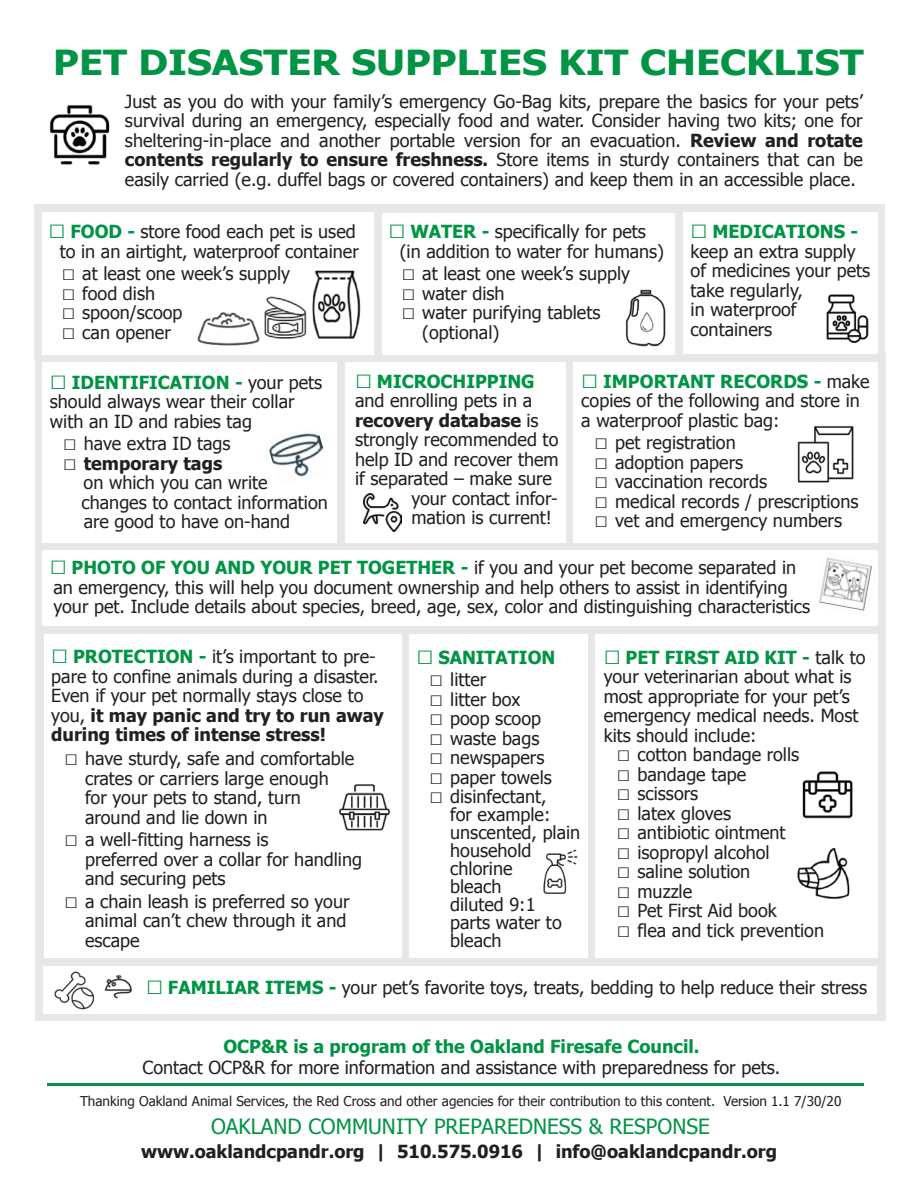
<style>
.page{position:relative;width:918px;height:1188px;background:#fff}
.page>*{position:absolute;margin:0;border:0;box-sizing:border-box;transform-origin:0 0}
.t1{font:700 34.5px "Tahoma";color:#009444;scale:1.14 1}
.t2{font:21px "Tahoma";color:#009444}
.t3{font:18px/19.5px "Tahoma";color:#231f20}
.t4{font:700 18px "Tahoma";color:#231f20}
.t5{font:700 18px "Tahoma";color:#009444}
.t6{font:13.5px "Tahoma";color:#231f20}
.s1{font-weight:700}
.s2{font-weight:700;font-size:28.5px;color:#009444}
.s3{font-weight:700;color:#009444}
.s4{font-weight:700;font-size:22.5px}
.s5{font-size:28.5px}
.s6{font-weight:400}
</style>
<div class="page">
<div style="left:35px;top:634px;width:850px;height:387px;background:#e6e7e8"></div>
<div style="left:596px;top:633px;width:282px;height:325px;background:#fff"></div>
<div style="left:410px;top:634px;width:178px;height:324px;background:#fff"></div>
<div style="left:44px;top:634px;width:358px;height:324px;background:#fff"></div>
<div style="left:43px;top:966px;width:834px;height:47px;background:#fff"></div>
<div style="left:35px;top:353px;width:850px;height:281px;background:#e6e7e8"></div>
<div style="left:573px;top:362px;width:305px;height:180px;background:#fff"></div>
<div style="left:35px;top:205px;width:850px;height:155px;background:#e6e7e8"></div>
<div style="left:383px;top:213px;width:292px;height:142px;background:#fff"></div>
<div style="left:683px;top:213px;width:195px;height:141px;background:#fff"></div>
<div style="left:42px;top:212px;width:331px;height:143px;background:#fff"></div>
<img style="left:312px;top:270px;width:49px;height:69px">
<hr style="left:47px;top:1084px;width:817px;height:2px;background:#009444">
<div style="left:42px;top:550px;width:836px;height:76px;background:#fff"></div>
<div style="left:345px;top:362px;width:220px;height:180px;background:#fff"></div>
<div style="left:42px;top:362px;width:294px;height:180px;background:#fff"></div>
<img style="left:826px;top:294px;width:43px;height:50px">
<img style="left:797px;top:425px;width:57px;height:58px">
<img style="left:49px;top:105px;width:61px;height:60px">
<img style="left:264px;top:296px;width:43px;height:43px">
<img style="left:625px;top:289px;width:41px;height:58px">
<img style="left:639px;top:312px;width:15px;height:21px">
<img style="left:819px;top:557px;width:53px;height:54px">
<img style="left:197px;top:312px;width:63px;height:34px">
<img style="left:363px;top:493px;width:39px;height:38px">
<img style="left:54px;top:971px;width:41px;height:39px">
<img style="left:104px;top:975px;width:28px;height:24px">
<img style="left:543px;top:849px;width:35px;height:45px">
<img style="left:797px;top:848px;width:53px;height:51px">
<img style="left:802px;top:771px;width:51px;height:48px">
<img style="left:338px;top:784px;width:53px;height:47px">
<img style="left:269px;top:433px;width:55px;height:44px">
<h1 class="t1" style="left:53px;top:38px;width:712px">PET DISASTER SUPPLIES KIT CHECKLIST</h1>
<p class="t3" style="left:125px;top:91px;width:739px;text-align:justify">Just as you do with your family’s emergency Go-Bag kits, prepare the basics for your pets’ survival during an emergency, especially food and water. Consider having two kits; one for sheltering-in-place and another portable version for an evacuation. <span class="s1">Review and rotate contents regularly to ensure freshness.</span> Store items in sturdy containers that can be easily carried (e.g. duffel bags or covered containers) and keep them in an accessible place.</p>
<p class="t3" style="left:49px;top:221px;width:312px;text-align:right"><span class="s2">□</span> <span class="s3">FOOD -</span> store food each pet is used to in an airtight, waterproof container</p>
<p class="t3" style="left:62px;top:263px;width:230px"><span class="s4">□</span> at least one week’s supply</p>
<p class="t3" style="left:62px;top:283px;width:95px"><span class="s4">□</span> food dish</p>
<p class="t3" style="left:62px;top:302px;width:122px"><span class="s4">□</span> spoon/scoop</p>
<p class="t3" style="left:62px;top:322px;width:111px"><span class="s4">□</span> can opener</p>
<p class="t3" style="left:400px;top:221px;width:266px;text-indent:-11px"><span class="s2">□</span> <span class="s3">WATER -</span> specifically for pets (in addition to water for humans)</p>
<p class="t3" style="left:402px;top:263px;width:230px"><span class="s4">□</span> at least one week’s supply</p>
<p class="t3" style="left:402px;top:283px;width:105px"><span class="s4">□</span> water dish</p>
<p class="t3" style="left:422px;top:302px;width:180px;text-indent:-21px"><span class="s4">□</span> water purifying tablets (optional)</p>
<p class="t3" style="left:691px;top:221px;width:181px"><span class="s2">□</span> <span class="s3">MEDICATIONS - </span>keep an extra supply of medicines your pets take regularly,<br>in waterproof containers</p>
<p class="t3" style="left:581px;top:371px;width:290px"><span class="s2">□</span> <span class="s3">IMPORTANT RECORDS -</span> make copies of the following and store in a waterproof plastic bag:</p>
<p class="t3" style="left:595px;top:432px;width:143px"><span class="s4">□</span> pet registration</p>
<p class="t3" style="left:595px;top:452px;width:150px"><span class="s4">□</span> adoption papers</p>
<p class="t3" style="left:595px;top:471px;width:174px"><span class="s4">□</span> vaccination records</p>
<p class="t3" style="left:595px;top:491px;width:265px"><span class="s4">□</span> medical records / prescriptions</p>
<p class="t3" style="left:595px;top:510px;width:249px"><span class="s4">□</span> vet and emergency numbers</p>
<p class="t5" style="left:355px;top:369px;width:181px"><span class="s5">□</span> MICROCHIPPING</p>
<p class="t3" style="left:355px;top:390px;width:179px">and enrolling pets in a</p>
<p class="t4" style="left:355px;top:408px;width:185px">recovery database <span class="s6">is</span></p>
<p class="t3" style="left:355px;top:429px;width:205px">strongly recommended to</p>
<p class="t3" style="left:355px;top:449px;width:205px">help ID and recover them</p>
<p class="t3" style="left:355px;top:468px;width:198px">if separated – make sure</p>
<p class="t3" style="left:411px;top:488px;width:148px">your contact infor-</p>
<p class="t3" style="left:411px;top:507px;width:142px">mation is current!</p>
<p class="t3" style="left:50px;top:557px;width:762px"><span class="s2">□</span> <span class="s3">PHOTO OF YOU AND YOUR PET TOGETHER -</span> if you and your pet become separated in an emergency, this will help you document ownership and help others to assist in identifying your pet. Include details about species, breed, age, sex, color and distinguishing characteristics</p>
<p class="t3" style="left:604px;top:647px;width:263px"><span class="s2">□</span> <span class="s3">PET FIRST AID KIT -</span> talk to your veterinarian about what is most appropriate for your pet’s emergency medical needs. Most kits should include:</p>
<p class="t3" style="left:617px;top:744px;width:184px"><span class="s4">□</span> cotton bandage rolls</p>
<p class="t3" style="left:617px;top:764px;width:131px"><span class="s4">□</span> bandage tape</p>
<p class="t3" style="left:617px;top:783px;width:83px"><span class="s4">□</span> scissors</p>
<p class="t3" style="left:617px;top:803px;width:116px"><span class="s4">□</span> latex gloves</p>
<p class="t3" style="left:617px;top:822px;width:170px"><span class="s4">□</span> antibiotic ointment</p>
<p class="t3" style="left:617px;top:842px;width:154px"><span class="s4">□</span> isopropyl alcohol</p>
<p class="t3" style="left:617px;top:861px;width:135px"><span class="s4">□</span> saline solution</p>
<p class="t3" style="left:617px;top:881px;width:77px"><span class="s4">□</span> muzzle</p>
<p class="t3" style="left:617px;top:900px;width:161px"><span class="s4">□</span> Pet First Aid book</p>
<p class="t3" style="left:617px;top:920px;width:209px"><span class="s4">□</span> flea and tick prevention</p>
<p class="t3" style="left:50px;top:372px;width:274px"><span class="s2">□</span> <span class="s3">IDENTIFICATION -</span> your pets should always wear their collar with an ID and rabies tag</p>
<p class="t3" style="left:63px;top:433px;width:169px"><span class="s4">□</span> have extra ID tags</p>
<p class="t3" style="left:82px;top:453px;width:248px;text-indent:-18px"><span class="s4">□</span> <span class="s1">temporary tags<br></span>on which you can write changes to contact information are good to have on-hand</p>
<p class="t3" style="left:51px;top:646px;width:334px"><span class="s2">□</span> <span class="s3">PROTECTION -</span> it’s important to pre&shy;pare to confine animals during a disaster.<br>Even if your pet normally stays close to you, <span class="s1">it may panic and try to run away during times of intense stress!</span></p>
<p class="t3" style="left:85px;top:748px;width:271px;text-indent:-21px"><span class="s4">□</span> have sturdy, safe and comfortable crates or carriers large enough for your pets to stand, turn around and lie down in</p>
<p class="t3" style="left:85px;top:829px;width:278px;text-indent:-21px"><span class="s4">□</span> a well-fitting harness is<br>preferred over a collar for handling and securing pets</p>
<p class="t3" style="left:85px;top:891px;width:266px;text-indent:-21px"><span class="s4">□</span> a chain leash is preferred so your animal can’t chew through it and escape</p>
<p class="t5" style="left:416px;top:645px;width:140px"><span class="s5">□</span> SANITATION</p>
<p class="t3" style="left:430px;top:669px;width:58px"><span class="s4">□</span> litter</p>
<p class="t3" style="left:430px;top:689px;width:92px"><span class="s4">□</span> litter box</p>
<p class="t3" style="left:430px;top:708px;width:113px"><span class="s4">□</span> poop scoop</p>
<p class="t3" style="left:430px;top:728px;width:111px"><span class="s4">□</span> waste bags</p>
<p class="t3" style="left:430px;top:747px;width:116px"><span class="s4">□</span> newspapers</p>
<p class="t3" style="left:430px;top:767px;width:124px"><span class="s4">□</span> paper towels</p>
<p class="t3" style="left:450px;top:787px;width:132px;line-height:18px;text-indent:-21px"><span class="s4">□</span> disinfectant,<br>for example: unscented, plain household chlorine<br>bleach<br>diluted 9:1<br>parts water to bleach</p>
<p class="t3" style="left:146px;top:977px;width:722px"><span class="s2">□</span> <span class="s3">FAMILIAR ITEMS -</span> your pet’s favorite toys, treats, bedding to help reduce their stress</p>
<p class="t5" style="left:223px;top:1034px;width:478px">OCP&amp;R is a program of the Oakland Firesafe Council.</p>
<p class="t3" style="left:143px;top:1057px;width:639px">Contact OCP&amp;R for more information and assistance with preparedness for pets.</p>
<p class="t6" style="left:80px;top:1092px;width:763px">Thanking Oakland Animal Services, the Red Cross and other agencies for their contribution to this content. Version 1.1 7/30/20</p>
<p class="t4" style="left:141px;top:1139px;width:638px">www.oaklandcpandr.org | 510.575.0916 | info@oaklandcpandr.org</p>
<p class="t2" style="left:211px;top:1112px;width:500px">OAKLAND COMMUNITY PREPAREDNESS &amp; RESPONSE</p>
</div>
